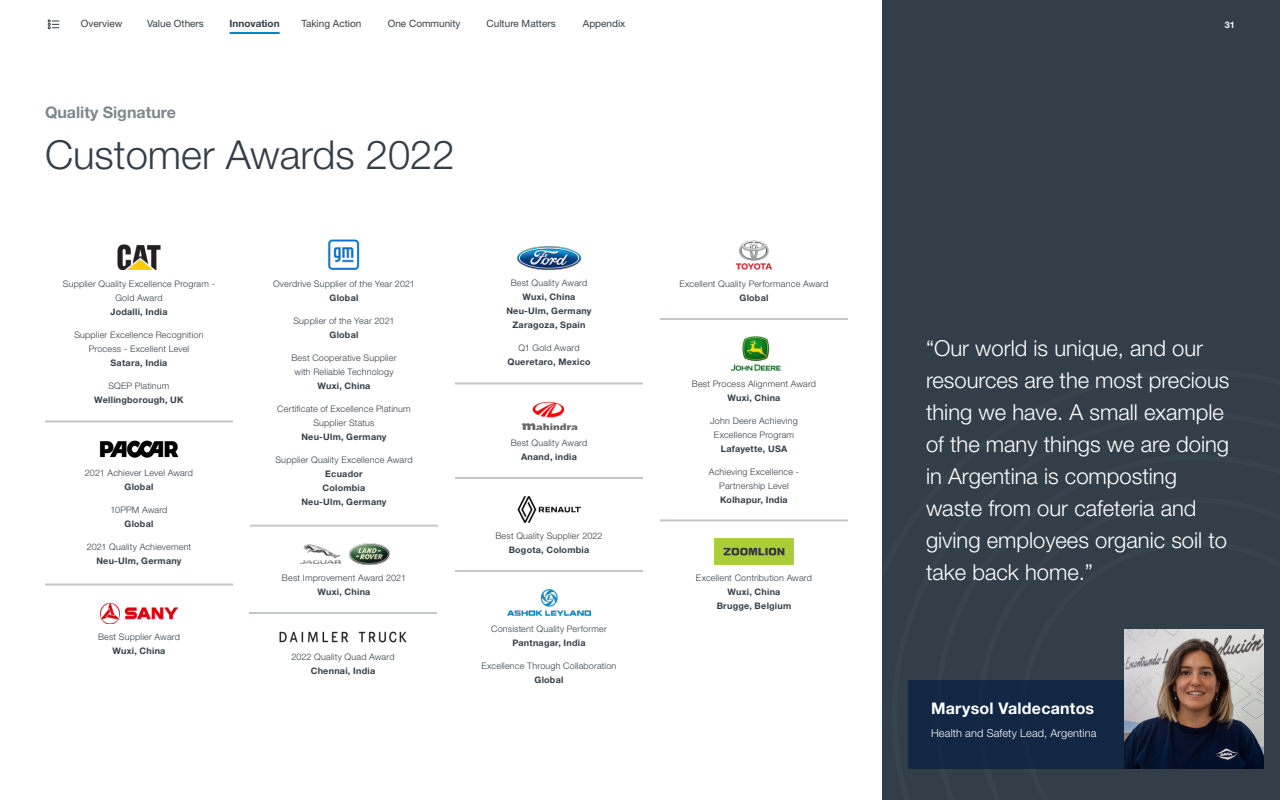
<style>
.page{position:relative;width:1280px;height:800px;background:#fff}
.page>*{position:absolute;margin:0;border:0;box-sizing:border-box;transform-origin:0 0}
.t1{font:300 40px "Helvetica Neue LT Pro";color:#333f48}
.Our_People_Interview{font:300 22px/32px "Helvetica Neue LT Pro";color:#fff}
.Our_People_Interview-2{font:700 16px "Helvetica Neue LT Pro";letter-spacing:.015em;color:#fff}
.t2{font:700 16px "Helvetica Neue LT Pro";color:#7c878e}
.Our_People_Interview-3{font:300 11px "Helvetica Neue LT Pro";letter-spacing:.01em;color:#fff}
.t3{font:10px "Helvetica Neue LT Pro";color:#333f48}
.t4{font:700 10px "Helvetica Neue LT Pro";color:#333f48}
.Main_Text{font:300 9px/14px "Helvetica Neue LT Pro";letter-spacing:.02em;color:#333f48;text-align:center}
.Main_Text-2{font:700 9px/14px "Helvetica Neue LT Pro";letter-spacing:.03em;color:#333f48;text-align:center}
.t5{font:700 9px "Helvetica Neue LT Pro";color:#fff}
.s1{font-weight:700}
.s2{font-weight:300}
</style>
<div class="page">
<hr style="left:230px;top:32px;width:50px;height:2px;background:#0085ca">
<svg style="left:48px;top:19px;width:11px;height:10px"></svg>
<div style="left:882px;top:0;width:398px;height:800px;background:#333f48"></div>
<img style="left:327px;top:239px;width:33px;height:31px">
<img style="left:299px;top:544px;width:90px;height:21px">
<hr style="left:250px;top:525px;width:188px;height:2px;background:#c1c6c8">
<img style="left:117px;top:244px;width:44px;height:26px">
<img style="left:99px;top:440px;width:80px;height:18px">
<hr style="left:45px;top:420px;width:188px;height:2px;background:#c1c6c8">
<hr style="left:45px;top:584px;width:188px;height:2px;background:#c1c6c8">
<img style="left:101px;top:603px;width:76px;height:20px">
<img style="left:508px;top:589px;width:82px;height:27px">
<img style="left:518px;top:246px;width:62px;height:24px">
<img style="left:521px;top:402px;width:57px;height:28px">
<hr style="left:455px;top:382px;width:188px;height:2px;background:#c1c6c8">
<hr style="left:455px;top:477px;width:188px;height:2px;background:#c1c6c8">
<hr style="left:455px;top:570px;width:188px;height:2px;background:#c1c6c8">
<img style="left:518px;top:496px;width:62px;height:27px">
<img style="left:735px;top:240px;width:37px;height:30px">
<img style="left:730px;top:336px;width:52px;height:34px">
<img style="left:279px;top:631px;width:128px;height:11px">
<hr style="left:249px;top:612px;width:188px;height:2px;background:#c1c6c8">
<hr style="left:660px;top:318px;width:188px;height:2px;background:#c1c6c8">
<hr style="left:660px;top:519px;width:188px;height:2px;background:#c1c6c8">
<img style="left:715px;top:539px;width:78px;height:26px">
<div style="left:908px;top:680px;width:356px;height:89px;background:#122743"></div>
<img style="left:1124px;top:629px;width:140px;height:140px">
<p class="t3" style="left:81px;top:17px;width:43px">Overview</p>
<p class="t3" style="left:147px;top:17px;width:58px">Value Others</p>
<p class="t4" style="left:230px;top:17px;width:52px">Innovation</p>
<p class="t3" style="left:301px;top:17px;width:62px">Taking Action</p>
<p class="t3" style="left:388px;top:17px;width:74px">One Community</p>
<p class="t3" style="left:487px;top:17px;width:71px">Culture Matters</p>
<p class="t3" style="left:583px;top:17px;width:44px">Appendix</p>
<p class="t2" style="left:45px;top:102px;width:132px">Quality Signature</p>
<p class="t1" style="left:45px;top:130px;width:411px">Customer Awards 2022</p>
<p class="Main_Text" style="left:63px;top:277px;width:154px">Supplier Quality Excellence Program -<br>Gold Award<br><span class="s1">Jodalli, India</span></p>
<p class="Main_Text" style="left:74px;top:328px;width:131px">Supplier Excellence Recognition<br>Process - Excellent Level<br><span class="s1">Satara, India</span></p>
<p class="Main_Text-2" style="left:94px;top:379px;width:91px"><span class="s2">SQEP Platinum<br></span>Wellingborough, UK</p>
<p class="Main_Text" style="left:85px;top:466px;width:110px">2021 Achiever Level Award<br><span class="s1">Global</span></p>
<p class="Main_Text" style="left:111px;top:503px;width:58px">10PPM Award<br><span class="s1">Global</span></p>
<p class="Main_Text" style="left:87px;top:540px;width:106px">2021 Quality Achievement<br><span class="s1">Neu-Ulm, Germany</span></p>
<p class="Main_Text" style="left:273px;top:277px;width:143px">Overdrive Supplier of the Year 2021<br><span class="s1">Global</span></p>
<p class="Main_Text" style="left:293px;top:314px;width:103px">Supplier of the Year 2021<br><span class="s1">Global</span></p>
<p class="Main_Text" style="left:291px;top:351px;width:107px">Best Cooperative Supplier with Reliable Technology<br><span class="s1">Wuxi, China</span></p>
<p class="Main_Text" style="left:277px;top:402px;width:135px">Certificate of Excellence Platinum<br>Supplier Status<br><span class="s1">Neu-Ulm, Germany</span></p>
<p class="Main_Text" style="left:275px;top:453px;width:139px">Supplier Quality Excellence Award<br><span class="s1">Ecuador<br>Colombia<br>Neu-Ulm, Germany</span></p>
<p class="Main_Text" style="left:282px;top:571px;width:126px">Best Improvement Award 2021<br><span class="s1">Wuxi, China</span></p>
<p class="Main_Text-2" style="left:506px;top:276px;width:87px"><span class="s2">Best Quality Award<br></span>Wuxi, China<br>Neu-Ulm, Germany<br>Zaragoza, Spain</p>
<p class="Main_Text-2" style="left:507px;top:341px;width:85px"><span class="s2">Q1 Gold Award<br></span>Queretaro, Mexico</p>
<p class="Main_Text" style="left:511px;top:436px;width:78px">Best Quality Award<br><span class="s1">Anand, india</span></p>
<p class="Main_Text" style="left:495px;top:529px;width:109px">Best Quality Supplier 2022<br><span class="s1">Bogota, Colombia</span></p>
<p class="Main_Text" style="left:98px;top:630px;width:83px">Best Supplier Award<br><span class="s1">Wuxi, China</span></p>
<p class="Main_Text" style="left:491px;top:622px;width:117px">Consistent Quality Performer<br><span class="s1">Pantnagar, India</span></p>
<p class="Main_Text" style="left:482px;top:659px;width:136px">Excellence Through Collaboration<br><span class="s1">Global</span></p>
<p class="Main_Text" style="left:291px;top:649px;width:105px">2022 Quality Quad Award<br><span class="s1">Chennai, India</span></p>
<p class="Main_Text" style="left:680px;top:277px;width:150px">Excellent Quality Performance Award<br><span class="s1">Global</span></p>
<p class="Main_Text" style="left:692px;top:376px;width:126px">Best Process Alignment Award<br><span class="s1">Wuxi, China</span></p>
<p class="Main_Text" style="left:710px;top:413px;width:89px">John Deere Achieving<br>Excellence Program<br><span class="s1">Lafayette, USA</span></p>
<p class="Main_Text" style="left:709px;top:465px;width:92px">Achieving Excellence -<br>Partnership Level<br><span class="s1">Kolhapur, India</span></p>
<p class="Main_Text" style="left:696px;top:570px;width:118px">Excellent Contribution Award<br><span class="s1">Wuxi, China<br>Brugge, Belgium</span></p>
<p class="t5" style="left:1225px;top:20px;width:12px">31</p>
<p class="Our_People_Interview" style="left:926px;top:331px;width:305px">“Our world is unique, and our resources are the most precious thing we have. A small example of the many things we are doing in Argentina is composting waste from our cafeteria and giving employees organic soil to take back home.”</p>
<p class="Our_People_Interview-2" style="left:931px;top:698px;width:165px">Marysol Valdecantos</p>
<p class="Our_People_Interview-3" style="left:931px;top:726px;width:167px">Health and Safety Lead, Argentina</p>
</div>
